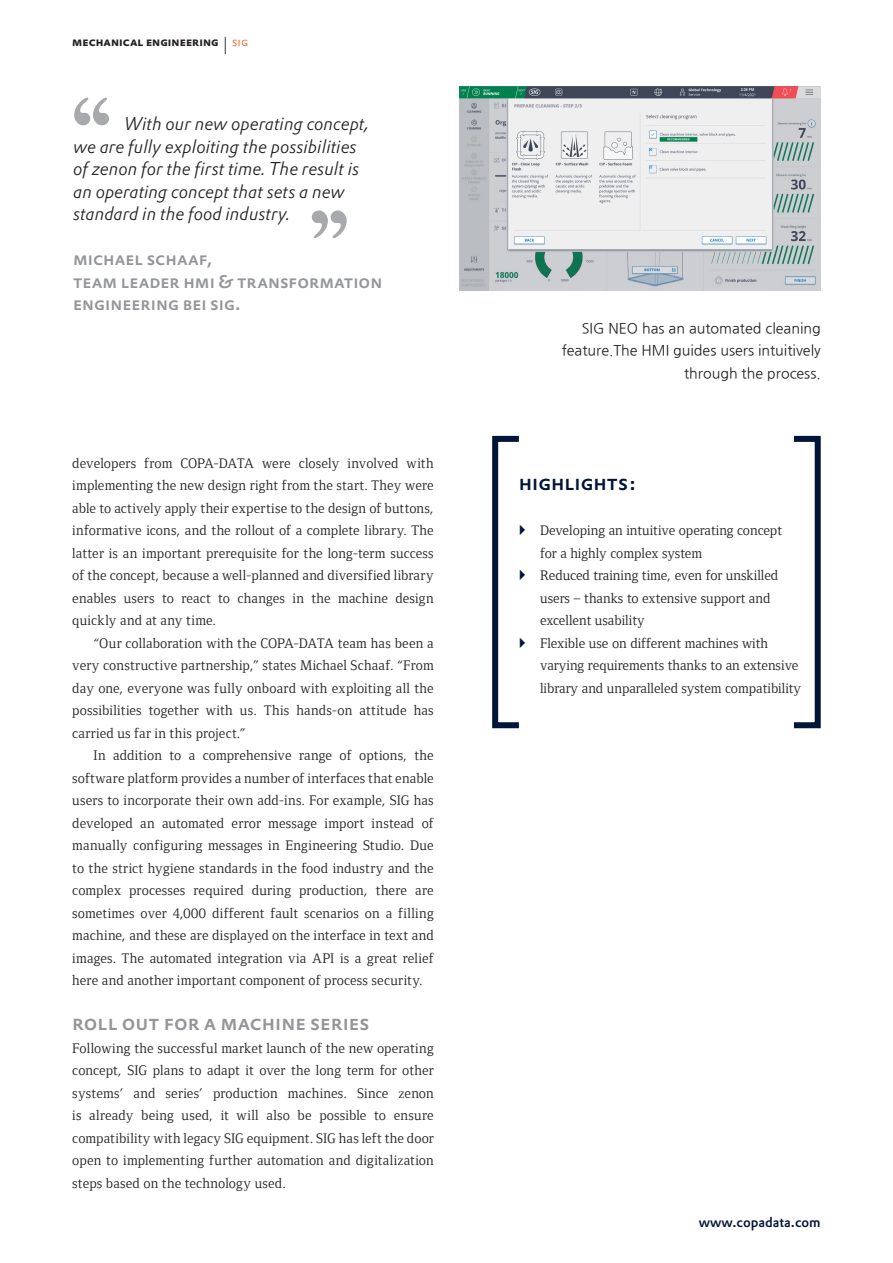
<style>
.page{position:relative;width:893px;height:1263px;background:#fff}
.page>*{position:absolute;margin:0;border:0;box-sizing:border-box;transform-origin:0 0}
.headlines_in_copy_le{font:500 21px "DTL Prokyon TOT Caps";color:#939598}
.headline_in_factbox{font:500 21px "DTL Prokyon TOT Caps";color:#001537}
.quote{font:italic 300 18.3px/22.5px "DTL Prokyon TOT";color:#231f20}
.quote_caption{font:500 18px/22.5px "DTL Prokyon TOT Caps";color:#939598}
.copy_indent_ENGLISH{font:14.25px/22.5px "Foundry Form Serif";color:#231f20}
.copy_no_indent_ENGLI{font:14.25px/22.5px "Foundry Form Serif";letter-spacing:.01em;color:#231f20;text-align:justify}
.Caption_align_right{font:14.25px/22.5px "Nanum Gothic";color:#231f20;text-align:right}
.t1{font:500 13.5px "DTL Prokyon TOT";color:#001537}
.t2{font:700 12px "DTL Prokyon TOT Caps";letter-spacing:.005em;color:#231f20}
.s1{font-weight:300;font-size:24px}
.s2{font-weight:300;color:#f15921}
</style>
<div class="page">
<svg style="left:312px;top:210px;width:35px;height:28px"></svg>
<svg style="left:74px;top:98px;width:35px;height:27px"></svg>
<div style="left:791px;top:436px;width:30px;height:292px;border:6px solid #001537"></div>
<div style="left:492px;top:436px;width:30px;height:292px;border:6px solid #001537"></div>
<img style="left:459px;top:87px;width:362px;height:203px">
<svg style="left:520px;top:525px;width:2px;height:10px"></svg>
<svg style="left:520px;top:570px;width:2px;height:10px"></svg>
<svg style="left:520px;top:637px;width:2px;height:11px"></svg>
<p class="t2" style="left:72px;top:34px;width:177px">mechanical engineering <span class="s1">I</span> <span class="s2">sig</span></p>
<p class="quote" style="left:73px;top:112px;width:297px;text-indent:51px">With our new operating concept, we are fully exploiting the possibilities of zenon for the first time. The result is an operating concept that sets a new standard in the food industry.</p>
<p class="quote_caption" style="left:73px;top:247px;width:311px">Michael Schaaf,<br>Team Leader H MI &amp; Transformation<br>Engineering bei SIG.</p>
<p class="copy_no_indent_ENGLI" style="left:72px;top:452px;width:363px">developers from COPA-DATA were closely involved with implementing the new design right from the start. They were able to actively apply their expertise to the design of buttons, informative icons, and the rollout of a complete library. The latter is an important prerequisite for the long-term success of the concept, because a well-planned and diversified library enables users to react to changes in the machine design quickly and at any time.</p>
<p class="copy_indent_ENGLISH" style="left:72px;top:632px;width:363px;text-align:justify;text-indent:21px">“Our collaboration with the COPA-DATA team has been a very constructive partnership,” states Michael Schaaf. “From day one, everyone was fully onboard with exploiting all the possibilities together with us. This hands-on attitude has carried us far in this project.”</p>
<p class="copy_indent_ENGLISH" style="left:72px;top:744px;width:363px;text-align:justify;text-indent:21px">In addition to a comprehensive range of options, the software platform provides a number of interfaces that enable users to incorporate their own add-ins. For example, SIG has developed an automated error message import instead of manually configuring messages in Engineering Studio. Due to the strict hygiene standards in the food industry and the complex processes required during production, there are sometimes over 4,000 different fault scenarios on a filling machine, and these are displayed on the interface in text and images. The automated integration via API is a great relief here and another important component of process security.</p>
<p class="headlines_in_copy_le" style="left:72px;top:1009px;width:299px">Roll out for a machine series</p>
<p class="copy_no_indent_ENGLI" style="left:72px;top:1037px;width:363px">Following the successful market launch of the new operating concept, SIG plans to adapt it over the long term for other systems’ and series’ production machines. Since zenon is already being used, it will also be possible to ensure compatibility with legacy SIG equipment. SIG has left the door open to implementing further automation and digitalization steps based on the technology used.</p>
<p class="Caption_align_right" style="left:562px;top:317px;width:261px">SIG NEO has an automated cleaning feature.The HMI guides users intuitively through the process.</p>
<p class="headline_in_factbox" style="left:519px;top:469px;width:119px">Highlights:</p>
<p class="copy_indent_ENGLISH" style="left:540px;top:519px;width:243px">Developing an intuitive operating concept for a highly complex system</p>
<p class="copy_indent_ENGLISH" style="left:540px;top:564px;width:240px">Reduced training time, even for unskilled users – thanks to extensive support and excellent usability</p>
<p class="copy_indent_ENGLISH" style="left:540px;top:632px;width:263px">Flexible use on different machines with varying requirements thanks to an extensive library and unparalleled system compatibility</p>
<p class="t1" style="left:699px;top:1213px;width:124px">www.copadata.com</p>
</div>
